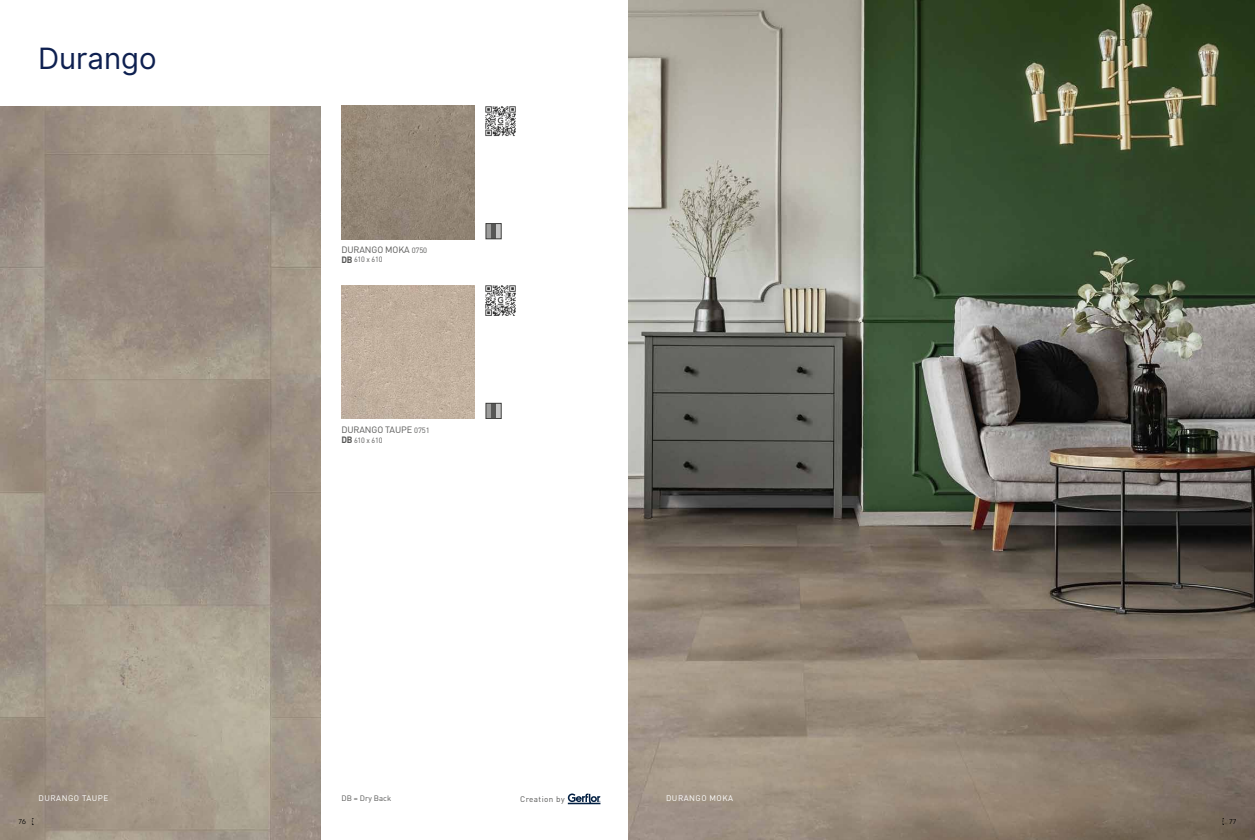
<style>
.page{position:relative;width:1255px;height:840px;background:#fff}
.page>*{position:absolute;margin:0;border:0;box-sizing:border-box;transform-origin:0 0}
.t1{font:29.4px "Inter";color:#0e2050}
.t2{font:9.07px "DIN Pro";letter-spacing:-.01em;color:#575756}
.t3{font:8.1px "DIN Pro";letter-spacing:.06em;color:#fff}
.t4{font:8.1px "DIN Pro";letter-spacing:.05em;color:#575756}
.t5{font:7.8px "DIN Pro";color:#575756}
.t6{font:7.57px "DIN Pro";letter-spacing:-.02em;color:#575756;scale:.95 1}
.t7{font:6.75px "Avant Garde";color:#000}
.s1{font-size:7.57px}
.s2{font-weight:700;font-size:9.07px}
</style>
<div class="page">
<svg style="left:568px;top:793px;width:32px;height:11px"></svg>
<img style="left:628px;top:0;width:626px;height:840px">
<img style="left:341px;top:106px;width:133px;height:133px">
<img style="left:341px;top:286px;width:133px;height:133px">
<div style="left:486px;top:224px;width:15px;height:15px;background:#9d9d9c"></div>
<div style="left:491px;top:224px;width:5px;height:14px;background:#575756"></div>
<div style="left:496px;top:224px;width:5px;height:14px;background:#c6c6c6"></div>
<div style="left:485px;top:223px;width:16px;height:16px;border:1px solid #3c3c3b"></div>
<div style="left:486px;top:403px;width:15px;height:16px;background:#9d9d9c"></div>
<div style="left:491px;top:403px;width:5px;height:15px;background:#575756"></div>
<div style="left:496px;top:403px;width:5px;height:15px;background:#c6c6c6"></div>
<div style="left:485px;top:403px;width:16px;height:16px;border:1px solid #3c3c3b"></div>
<img style="left:0;top:106px;width:320px;height:734px">
<img style="left:485px;top:106px;width:31px;height:30px">
<img style="left:485px;top:286px;width:31px;height:30px">
<h1 class="t1" style="left:38px;top:37px;width:120px">Durango</h1>
<p class="t2" style="left:341px;top:243px;width:87px">DURANGO MOKA <span class="s1">0750</span></p>
<p class="t6" style="left:341px;top:254px;width:45px"><span class="s2">DB</span> 610 x 610</p>
<p class="t2" style="left:341px;top:423px;width:90px">DURANGO TAUPE <span class="s1">0751</span></p>
<p class="t6" style="left:341px;top:435px;width:45px"><span class="s2">DB</span> 610 x 610</p>
<p class="t3" style="left:39px;top:792px;width:71px">DURANGO TAUPE</p>
<p class="t3" style="left:666px;top:792px;width:68px">DURANGO MOKA</p>
<p class="t5" style="left:341px;top:792px;width:51px">DB = Dry Back</p>
<p class="t4" style="left:520px;top:792px;width:46px">Creation by</p>
<p class="t7" style="left:18px;top:817px;width:9px">76</p>
<p class="t7" style="left:1228px;top:817px;width:9px">77</p>
</div>
